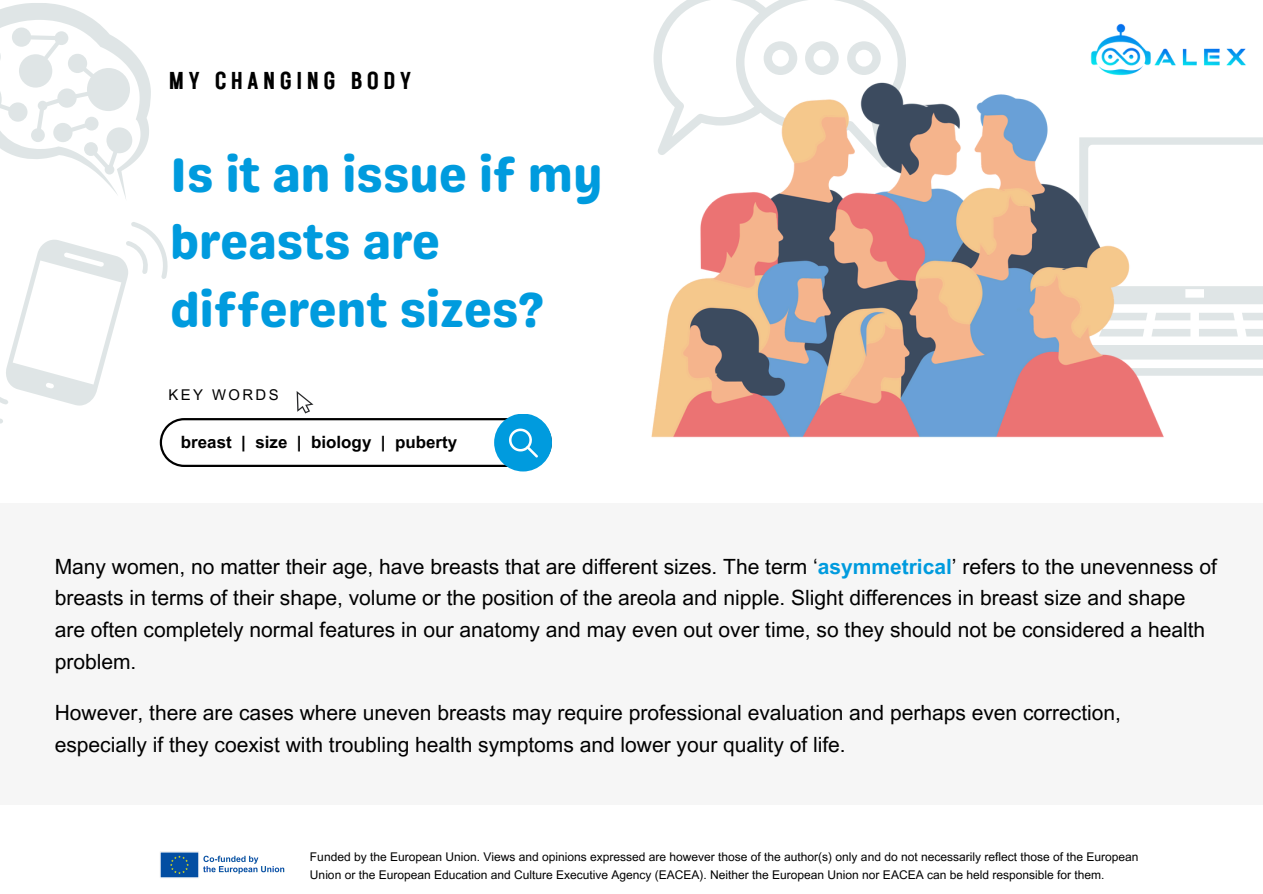
<style>
.page{position:relative;width:1263px;height:894px;background:#fff}
.page>*{position:absolute;margin:0;border:0;box-sizing:border-box;transform-origin:0 0}
.t1{font:48.45px/67.5px "Genty Sans";color:#009bde}
.t2{font:24.45px "Rustic Printed";letter-spacing:.16em;color:#000}
.t3{font:21px/31.5px "Arial MT Pro";color:#000}
.t4{font:700 16.95px "Arial MT Pro";color:#000}
.t5{font:14.85px "Arial MT Pro";letter-spacing:.16em;color:#000}
.t6{font:12px/18px "Arial MT Pro";color:#000}
.s1{font-weight:700;color:#009bde}
</style>
<div class="page">
<svg style="left:1174px;top:368px;width:89px;height:7px"></svg>
<svg style="left:1174px;top:313px;width:89px;height:46px"></svg>
<svg style="left:1174px;top:286px;width:89px;height:18px;background:#e2e7e8"></svg>
<svg style="left:0;top:3px;width:151px;height:196px"></svg>
<div style="left:0;top:502px;width:1263px;height:302px;background:#f6f6f6"></div>
<svg style="left:654px;top:0;width:251px;height:49px"></svg>
<img style="left:1097px;top:23px;width:166px;height:122px">
<img style="left:160px;top:851px;width:125px;height:27px">
<div style="left:494px;top:413px;width:58px;height:58px;background:#009bde;border-radius:50%"></div>
<svg style="left:0;top:222px;width:552px;height:245px"></svg>
<img style="left:651px;top:49px;width:523px;height:389px">
<h2 class="t2" style="left:169px;top:64px;width:244px">MY CHANGING BODY</h2>
<h5 class="t1" style="left:171px;top:141px;width:433px">Is it an issue if my breasts are different sizes?</h5>
<p class="t5" style="left:169px;top:389px;width:111px">KEY WORDS</p>
<p class="t4" style="left:181px;top:435px;width:278px">breast | size | biology | puberty</p>
<h1 class="t3" style="left:55px;top:553px;width:1163px">Many women, no matter their age, have breasts that are different sizes. The term ‘<span class="s1">asymmetrical</span>’ refers to the unevenness of breasts in terms of their shape, volume or the position of the areola and nipple. Slight differences in breast size and shape are often completely normal features in our anatomy and may even out over time, so they should not be considered a health problem.</h1>
<p class="t3" style="left:55px;top:699px;width:1068px">However, there are cases where uneven breasts may require professional evaluation and perhaps even correction, especially if they coexist with troubling health symptoms and lower your quality of life.</p>
<p class="t6" style="left:310px;top:848px;width:830px">Funded by the European Union. Views and opinions expressed are however those of the author(s) only and do not necessarily reflect those of the European<br>Union or the European Education and Culture Executive Agency (EACEA). Neither the European Union nor EACEA can be held responsible for them.</p>
</div>
